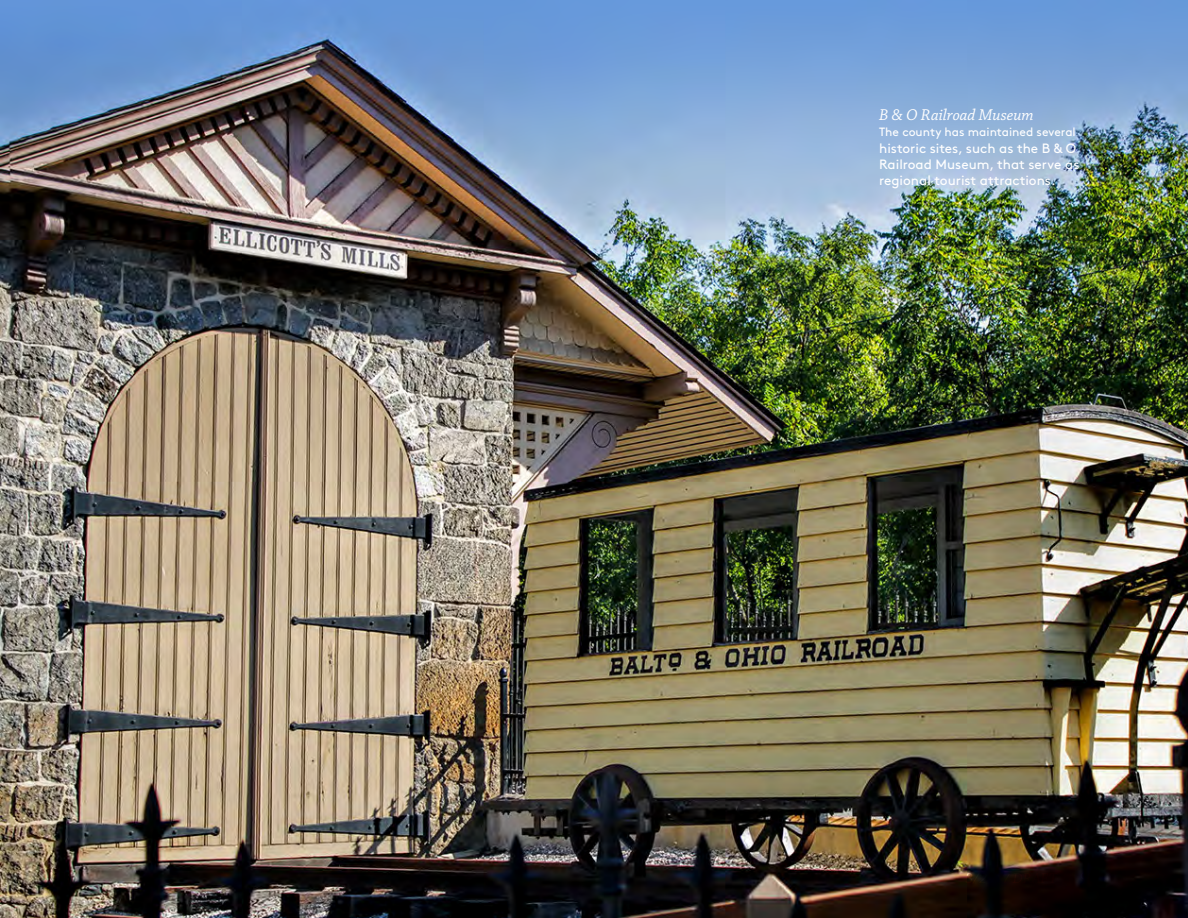
<style>
.page{position:relative;width:1188px;height:918px;background:#fff}
.page>*{position:absolute;margin:0;border:0;box-sizing:border-box;transform-origin:0 0}
.white__caption{font:italic 16.5px "Chaparral Pro";letter-spacing:.005em;color:#fff}
.white__caption-_bod{font:13.5px/16.2px "Brown";color:#fff}
.white__caption-_bod-2{font:12px "Brown";color:#fff}
</style>
<div class="page">
<img style="left:0;top:0;width:1188px;height:918px">
<p class="white__caption" style="left:879px;top:106px;width:156px">B &amp; O Railroad Museum</p>
<p class="white__caption-_bod-2" style="left:879px;top:123px;width:198px">The county has maintained several</p>
<p class="white__caption-_bod" style="left:879px;top:139px;width:202px">historic sites, such as the B &amp; O<br>Railroad Museum, that serve as regional tourist attractions.</p>
</div>
